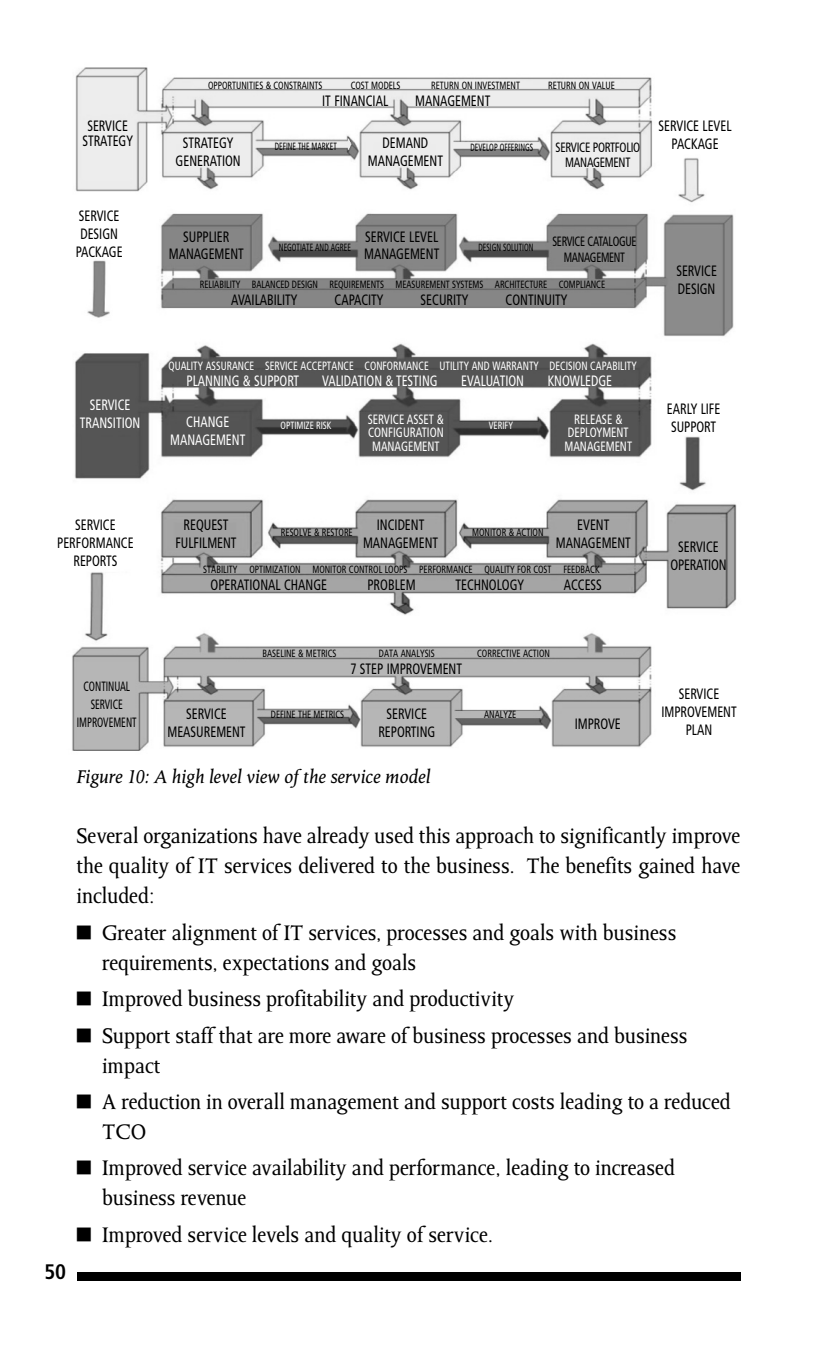
<style>
.page{position:relative;width:817px;height:1361px;background:#fff}
.page>*{position:absolute;margin:0;border:0;box-sizing:border-box;transform-origin:0 0}
.t1{font:24px/30px "Octavian";color:#000}
.t2{font:italic 21px "Octavian";color:#000}
.t3{font:700 condensed 21px "Frutiger";color:#000}
.t4{font:condensed 15px/18px "Frutiger";color:#000;text-align:center;scale:.85 1}
.t5{font:condensed 15px/18px "Frutiger";color:#fff;text-align:center;scale:.85 1}
.t6{font:condensed 13.5px/13.5px "Frutiger";color:#fff;text-align:justify;scale:.85 1}
.t7{font:condensed 13.5px/18px "Frutiger";color:#000;text-align:center;scale:.75 1}
.t8{font:condensed 13.5px/16.5px "Frutiger";letter-spacing:-.025em;color:#000;text-align:center;scale:.8 1}
.t9{font:condensed 13.5px/15px "Frutiger";letter-spacing:-.025em;color:#000;text-align:center;scale:.85 1}
.t10{font:condensed 12px "Frutiger";color:#fff;scale:.85 1}
.t11{font:condensed 10.5px "Frutiger";color:#000;scale:.85 1}
.t12{font:condensed 10.5px "Frutiger";color:#000;scale:.73 1}
.t13{font:condensed 10.5px "Frutiger";color:#fff;scale:.85 1}
</style>
<div class="page">
<div style="left:77px;top:1272px;width:663px;height:9px;background:#000"></div>
<img style="left:72px;top:67px;width:665px;height:684px">
<p class="t11" style="left:208px;top:81px;width:136px">OPPORTUNITIES &amp; CONSTRAINTS</p>
<p class="t11" style="left:350px;top:81px;width:60px">COST MODELS</p>
<p class="t11" style="left:431px;top:81px;width:106px">RETURN ON INVESTMENT</p>
<p class="t11" style="left:548px;top:81px;width:80px">RETURN ON VALUE</p>
<p class="t4" style="left:82px;top:119px;width:61px;line-height:15px">SERVICE<br>STRATEGY</p>
<p class="t4" style="left:76px;top:208px;width:57px">SERVICE<br>DESIGN<br>PACKAGE</p>
<p class="t5" style="left:80px;top:397px;width:73px">SERVICE<br>TRANSITION</p>
<p class="t4" style="left:57px;top:517px;width:91px">SERVICE<br>PERFORMANCE<br>REPORTS</p>
<p class="t7" style="left:77px;top:678px;width:81px">CONTINUAL<br>SERVICE<br>IMPROVEMENT</p>
<p class="t4" style="left:175px;top:135px;width:78px">STRATEGY<br>GENERATION</p>
<p class="t4" style="left:322px;top:93px;width:79px">IT FINANCIAL</p>
<p class="t4" style="left:415px;top:93px;width:90px">MANAGEMENT</p>
<p class="t12" style="left:275px;top:142px;width:86px">DEFINE THE MARKET</p>
<p class="t4" style="left:368px;top:135px;width:90px">DEMAND<br>MANAGEMENT</p>
<p class="t12" style="left:470px;top:143px;width:87px">DEVELOP OFFERINGS</p>
<p class="t9" style="left:555px;top:141px;width:101px">SERVICE PORTFOLIO<br>MANAGEMENT</p>
<p class="t4" style="left:658px;top:118px;width:87px">SERVICE LEVEL<br>PACKAGE</p>
<p class="t4" style="left:169px;top:230px;width:90px;line-height:16.5px">SUPPLIER<br>MANAGEMENT</p>
<p class="t4" style="left:364px;top:230px;width:90px;line-height:16.5px;text-align:left">SERVICE LEVEL<br>MANAGEMENT</p>
<p class="t12" style="left:279px;top:243px;width:100px">NEGOTIATE AND AGREE</p>
<p class="t12" style="left:478px;top:243px;width:77px">DESIGN SOLUTION</p>
<p class="t8" style="left:552px;top:234px;width:107px">SERVICE CATALOGUE<br>MANAGEMENT</p>
<p class="t11" style="left:200px;top:280px;width:478px">RELIABILITY BALANCED DESIGN REQUIREMENTS MEASUREMENT SYSTEMS ARCHITECTURE COMPLIANCE</p>
<p class="t4" style="left:231px;top:292px;width:79px">AVAILABILITY</p>
<p class="t4" style="left:334px;top:292px;width:59px">CAPACITY</p>
<p class="t4" style="left:420px;top:292px;width:58px">SECURITY</p>
<p class="t4" style="left:505px;top:292px;width:74px">CONTINUITY</p>
<p class="t10" style="left:168px;top:361px;width:552px">QUALITY ASSURANCE SERVICE ACCEPTANCE CONFORMANCE UTILITY AND WARRANTY DECISION CAPABILITY</p>
<p class="t5" style="left:186px;top:373px;width:134px">PLANNING &amp; SUPPORT</p>
<p class="t5" style="left:322px;top:373px;width:137px">VALIDATION &amp; TESTING</p>
<p class="t5" style="left:461px;top:373px;width:75px">EVALUATION</p>
<p class="t5" style="left:547px;top:373px;width:77px">KNOWLEDGE</p>
<p class="t5" style="left:170px;top:413px;width:90px">CHANGE<br>MANAGEMENT</p>
<p class="t6" style="left:368px;top:413px;width:91px">SERVICE ASSET &amp; CONFIGURATION MANAGEMENT</p>
<p class="t6" style="left:564px;top:413px;width:81px;text-align:center">RELEASE &amp;<br>DEPLOYMENT<br>MANAGEMENT</p>
<p class="t13" style="left:280px;top:421px;width:61px">OPTIMIZE RISK</p>
<p class="t13" style="left:488px;top:421px;width:30px">VERIFY</p>
<p class="t4" style="left:676px;top:263px;width:49px;text-align:left">SERVICE<br>DESIGN</p>
<p class="t4" style="left:666px;top:401px;width:64px;text-align:left">EARLY LIFE<br>SUPPORT</p>
<p class="t4" style="left:363px;top:517px;width:90px">INCIDENT<br>MANAGEMENT</p>
<p class="t4" style="left:555px;top:517px;width:90px">EVENT<br>MANAGEMENT</p>
<p class="t4" style="left:175px;top:517px;width:73px">REQUEST<br>FULFILMENT</p>
<p class="t11" style="left:472px;top:528px;width:85px">MONITOR &amp; ACTION</p>
<p class="t11" style="left:203px;top:565px;width:468px">STABILITY OPTIMIZATION MONITOR CONTROL LOOPS PERFORMANCE QUALITY FOR COST FEEDBACK</p>
<p class="t11" style="left:281px;top:528px;width:86px">RESOLVE &amp; RESTORE</p>
<p class="t4" style="left:210px;top:577px;width:138px">OPERATIONAL CHANGE</p>
<p class="t4" style="left:367px;top:577px;width:58px">PROBLEM</p>
<p class="t4" style="left:455px;top:577px;width:82px">TECHNOLOGY</p>
<p class="t4" style="left:563px;top:577px;width:46px">ACCESS</p>
<p class="t11" style="left:262px;top:649px;width:89px">BASELINE &amp; METRICS</p>
<p class="t11" style="left:379px;top:649px;width:67px">DATA ANALYSIS</p>
<p class="t11" style="left:477px;top:649px;width:87px">CORRECTIVE ACTION</p>
<p class="t4" style="left:350px;top:660px;width:133px">7 STEP IMPROVEMENT</p>
<p class="t4" style="left:167px;top:706px;width:93px">SERVICE<br>MEASUREMENT</p>
<p class="t4" style="left:378px;top:706px;width:68px">SERVICE<br>REPORTING</p>
<p class="t4" style="left:574px;top:716px;width:56px">IMPROVE</p>
<p class="t11" style="left:271px;top:710px;width:88px">DEFINE THE METRICS</p>
<p class="t11" style="left:484px;top:710px;width:39px">ANALYZE</p>
<p class="t4" style="left:670px;top:539px;width:67px">SERVICE<br>OPERATION</p>
<p class="t4" style="left:661px;top:686px;width:90px">SERVICE<br>IMPROVEMENT<br>PLAN</p>
<p class="t3" style="left:44px;top:1263px;width:23px">50</p>
<p class="t2" style="left:77px;top:769px;width:356px">Figure 10: A high level view of the service model</p>
<p class="t1" style="left:77px;top:823px;width:665px;text-align:justify">Several organizations have already used this approach to significantly improve the quality of IT services delivered to the business. The benefits gained have included:</p>
<p class="t1" style="left:102px;top:919px;width:575px;text-indent:-25px">■ Greater alignment of IT services, processes and goals with business requirements, expectations and goals</p>
<p class="t1" style="left:77px;top:985px;width:439px">■ Improved business profitability and productivity</p>
<p class="t1" style="left:102px;top:1022px;width:587px;text-indent:-25px">■ Support staff that are more aware of business processes and business impact</p>
<p class="t1" style="left:102px;top:1088px;width:630px;text-indent:-25px">■ A reduction in overall management and support costs leading to a reduced<br>TCO</p>
<p class="t1" style="left:102px;top:1155px;width:574px;text-indent:-25px">■ Improved service availability and performance, leading to increased business revenue</p>
<p class="t1" style="left:77px;top:1221px;width:418px">■ Improved service levels and quality of service.</p>
</div>
